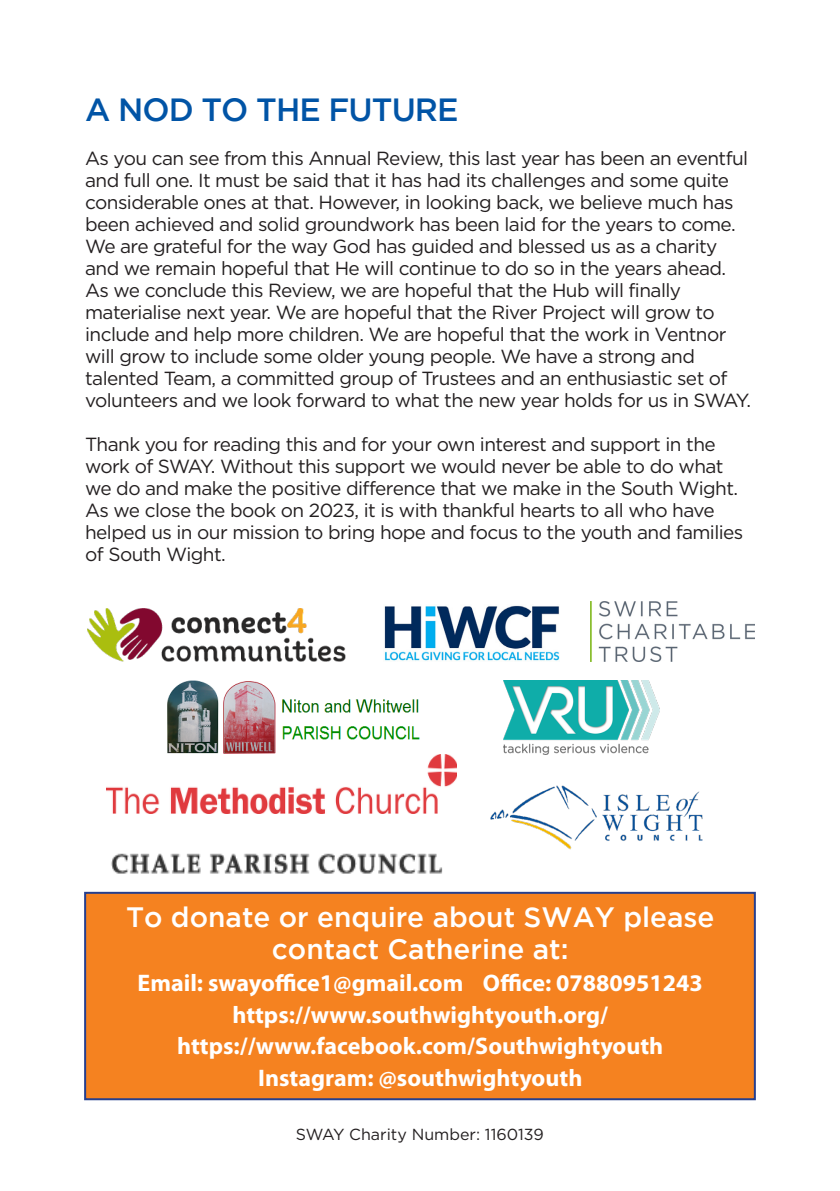
<style>
.page{position:relative;width:840px;height:1191px;background:#fff}
.page>*{position:absolute;margin:0;border:0;box-sizing:border-box;transform-origin:0 0}
.t1{font:500 32px "Gotham";letter-spacing:-.03em;color:#0154a6}
.t2{font:500 28px/32px "Gotham";color:#fff;text-align:center}
.t3{font:700 24px "Myriad Pro";color:#fff}
.t4{font:19px/22px "Gotham";letter-spacing:-.03em;color:#231f20}
.t5{font:16px "Gotham";color:#231f20}
</style>
<div class="page">
<div style="left:84px;top:891px;width:671px;height:209px;background:#f58220;border:2px solid #253f8e"></div>
<img style="left:590px;top:602px;width:164px;height:59px">
<img style="left:503px;top:680px;width:156px;height:50px">
<img style="left:111px;top:853px;width:332px;height:21px">
<img style="left:107px;top:755px;width:349px;height:58px">
<img style="left:87px;top:609px;width:258px;height:52px">
<img style="left:384px;top:605px;width:175px;height:56px">
<img style="left:167px;top:681px;width:253px;height:73px">
<img style="left:490px;top:730px;width:213px;height:120px">
<p class="t1" style="left:85px;top:91px;width:375px">A NOD TO THE FUTURE</p>
<p class="t4" style="left:85px;top:147px;width:664px">As you can see from this Annual Review, this last year has been an eventful and full one. It must be said that it has had its challenges and some quite considerable ones at that. However, in looking back, we believe much has been achieved and solid groundwork has been laid for the years to come.<br>We are grateful for the way God has guided and blessed us as a charity and we remain hopeful that He will continue to do so in the years ahead.</p>
<p class="t4" style="left:85px;top:279px;width:667px">As we conclude this Review, we are hopeful that the Hub will finally materialise next year. We are hopeful that the River Project will grow to include and help more children. We are hopeful that the work in Ventnor will grow to include some older young people. We have a strong and talented Team, a committed group of Trustees and an enthusiastic set of volunteers and we look forward to what the new year holds for us in SWAY.</p>
<p class="t4" style="left:85px;top:433px;width:659px">Thank you for reading this and for your own interest and support in the work of SWAY. Without this support we would never be able to do what we do and make the positive difference that we make in the South Wight.<br>As we close the book on 2023, it is with thankful hearts to all who have helped us in our mission to bring hope and focus to the youth and families of South Wight.</p>
<p class="t2" style="left:126px;top:900px;width:589px">To donate or enquire about SWAY please contact Catherine at:</p>
<p class="t3" style="left:137px;top:967px;width:566px">Email: swayoffice1@gmail.com Office: 07880951243</p>
<p class="t3" style="left:232px;top:999px;width:377px">https://www.southwightyouth.org/</p>
<p class="t3" style="left:177px;top:1030px;width:487px">https://www.facebook.com/Southwightyouth</p>
<p class="t3" style="left:258px;top:1062px;width:325px">Instagram: @southwightyouth</p>
<p class="t5" style="left:296px;top:1125px;width:249px">SWAY Charity Number: 1160139</p>
</div>
